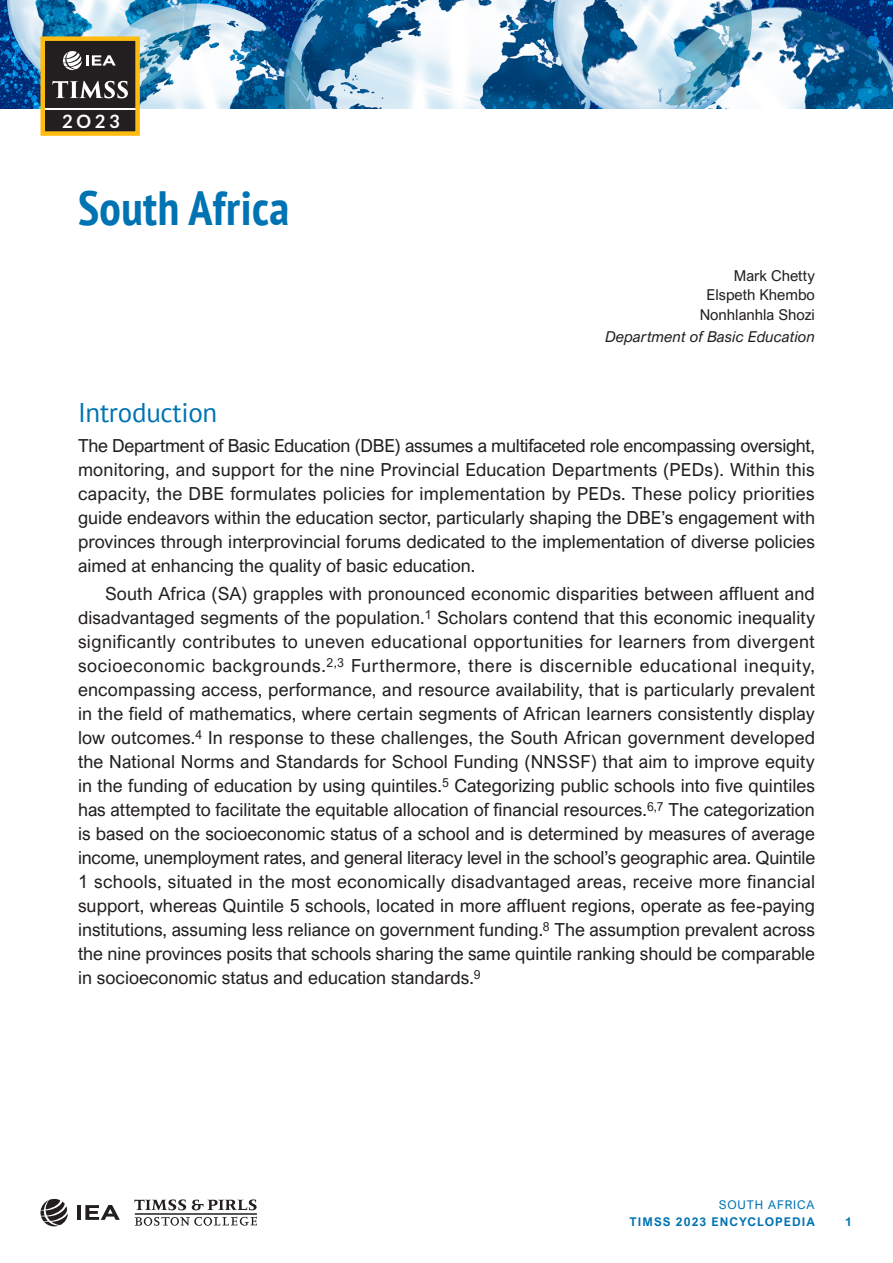
<style>
.page{position:relative;width:893px;height:1263px;background:#fff}
.page>*{position:absolute;margin:0;border:0;box-sizing:border-box;transform-origin:0 0}
.Chapter_title{font:700 condensed 48px "PT Sans";letter-spacing:.01em;color:#0073b2}
.Heading_1{font:27px "PT Sans";letter-spacing:-.01em;color:#0073b2}
.t1{font:700 18.3px "Lato";color:#fff}
.Body{font:18px/24px "Arial Nova";color:#231f20;text-align:justify}
.Body_First{font:18px/24px "Arial Nova";color:#231f20;text-align:justify}
.Body_Author{font:15px/19.5px "Arial Nova";color:#231f20;text-align:right}
.Body_Author_affiliation{font:italic 15px "Arial Nova";letter-spacing:.01em;color:#231f20}
.t2{font:700 12px "Arial Nova";letter-spacing:.09em;color:#0073b2}
.t3{font:12px "Arial Nova";letter-spacing:.07em;color:#0073b2}
</style>
<div class="page">
<img style="left:0;top:0;width:893px;height:108px">
<svg style="left:134px;top:1199px;width:52px;height:11px"></svg>
<svg style="left:192px;top:1199px;width:65px;height:11px"></svg>
<svg style="left:135px;top:1217px;width:122px;height:9px"></svg>
<hr style="left:135px;top:1214px;width:122px;height:1px;background:#231f20">
<svg style="left:40px;top:1199px;width:28px;height:27px"></svg>
<hr style="left:77px;top:1205px;width:4px;height:15px;background:#231f20">
<svg style="left:85px;top:1205px;width:35px;height:15px"></svg>
<div style="left:43px;top:110px;width:95px;height:22px;background:#231f20"></div>
<div style="left:43px;top:39px;width:95px;height:69px;background:#231f20"></div>
<svg style="left:52px;top:81px;width:76px;height:17px"></svg>
<svg style="left:63px;top:51px;width:53px;height:19px"></svg>
<div style="left:40px;top:36px;width:100px;height:100px;border:4px solid #febc11"></div>
<p class="t1" style="left:62px;top:111px;width:59px">2O23</p>
<p class="Chapter_title" style="left:78px;top:176px;width:213px">South Africa</p>
<p class="Body_Author" style="left:700px;top:265px;width:117px">Mark Chetty<br>Elspeth Khembo<br>Nonhlanhla Shozi</p>
<p class="Body_Author_affiliation" style="left:606px;top:328px;width:211px">Department of Basic Education</p>
<p class="Heading_1" style="left:78px;top:395px;width:141px">Introduction</p>
<p class="Body_First" style="left:78px;top:433px;width:739px">The Department of Basic Education (DBE) assumes a multifaceted role encompassing oversight, monitoring, and support for the nine Provincial Education Departments (PEDs). Within this capacity, the DBE formulates policies for implementation by PEDs. These policy priorities guide endeavors within the education sector, particularly shaping the DBE’s engagement with provinces through interprovincial forums dedicated to the implementation of diverse policies aimed at enhancing the quality of basic education.</p>
<p class="Body" style="left:78px;top:582px;width:739px;text-indent:27px">South Africa (SA) grapples with pronounced economic disparities between affluent and disadvantaged segments of the population.<sup>1</sup> Scholars contend that this economic inequality significantly contributes to uneven educational opportunities for learners from divergent socioeconomic backgrounds.<sup>2,3</sup> Furthermore, there is discernible educational inequity, encompassing access, performance, and resource availability, that is particularly prevalent in the field of mathematics, where certain segments of African learners consistently display low outcomes.<sup>4</sup> In response to these challenges, the South African government developed the National Norms and Standards for School Funding (NNSSF) that aim to improve equity in the funding of education by using quintiles.<sup>5</sup> Categorizing public schools into five quintiles has attempted to facilitate the equitable allocation of financial resources.<sup>6,7</sup> The categorization is based on the socioeconomic status of a school and is determined by measures of average income, unemployment rates, and general literacy level in the school’s geographic area. Quintile 1 schools, situated in the most economically disadvantaged areas, receive more financial support, whereas Quintile 5 schools, located in more affluent regions, operate as fee-paying institutions, assuming less reliance on government funding.<sup>8</sup> The assumption prevalent across the nine provinces posits that schools sharing the same quintile ranking should be comparable in socioeconomic status and education standards.<sup>9</sup></p>
<p class="t3" style="left:719px;top:1198px;width:97px">SOUTH AFRICA</p>
<p class="t2" style="left:630px;top:1214px;width:187px">TIMSS 2023 ENCYCLOPEDIA</p>
<p class="t2" style="left:845px;top:1214px;width:8px">1</p>
</div>
